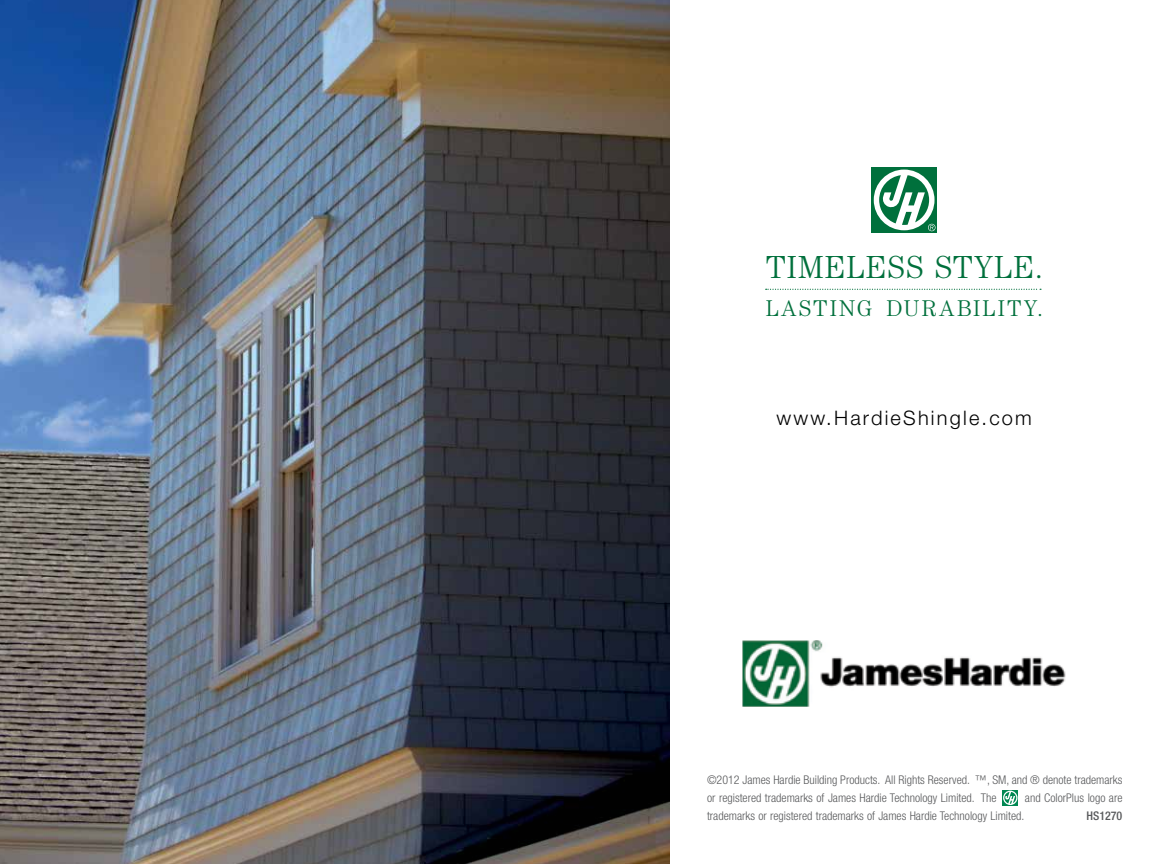
<style>
.page{position:relative;width:1152px;height:864px;background:#fff}
.page>*{position:absolute;margin:0;border:0;box-sizing:border-box;transform-origin:0 0}
.t1{font:300 32px "Century Std";letter-spacing:.03em;color:#00703c}
.t2{font:300 22.8px "Century Std";letter-spacing:.095em;color:#00703c}
.t3{font:300 20px "Helvetica Neue LT Std";letter-spacing:.11em;color:#000}
.t4{font:300 condensed 12px/18px "Helvetica Neue LT Std";color:#58595b}
.t5{font:500 condensed 12px "Helvetica Neue LT Std";color:#58595b}
</style>
<div class="page">
<img style="left:0;top:0;width:670px;height:864px">
<img style="left:743px;top:641px;width:322px;height:66px">
<div style="left:1002px;top:790px;width:16px;height:15px;background:#008752"></div>
<svg style="left:1003px;top:791px;width:15px;height:14px"></svg>
<svg style="left:766px;top:289px;width:275px;height:1px"></svg>
<div style="left:871px;top:167px;width:66px;height:66px;background:#00703c"></div>
<svg style="left:874px;top:170px;width:62px;height:61px"></svg>
<h1 class="t1" style="left:766px;top:249px;width:279px">TIMELESS STYLE.</h1>
<h2 class="t2" style="left:766px;top:296px;width:279px">LASTING DURABILITY.</h2>
<h3 class="t3" style="left:776px;top:405px;width:257px">www.HardieShingle.com</h3>
<p class="t4" style="left:707px;top:770px;width:417px">©2012 James Hardie Building Products. All Rights Reserved. ™, SM, and ® denote trademarks or registered trademarks of James Hardie Technology Limited. The</p>
<p class="t4" style="left:1025px;top:788px;width:99px">and ColorPlus logo are</p>
<p class="t4" style="left:707px;top:806px;width:319px">trademarks or registered trademarks of James Hardie Technology Limited.</p>
<p class="t5" style="left:1086px;top:808px;width:37px">HS1270</p>
</div>
